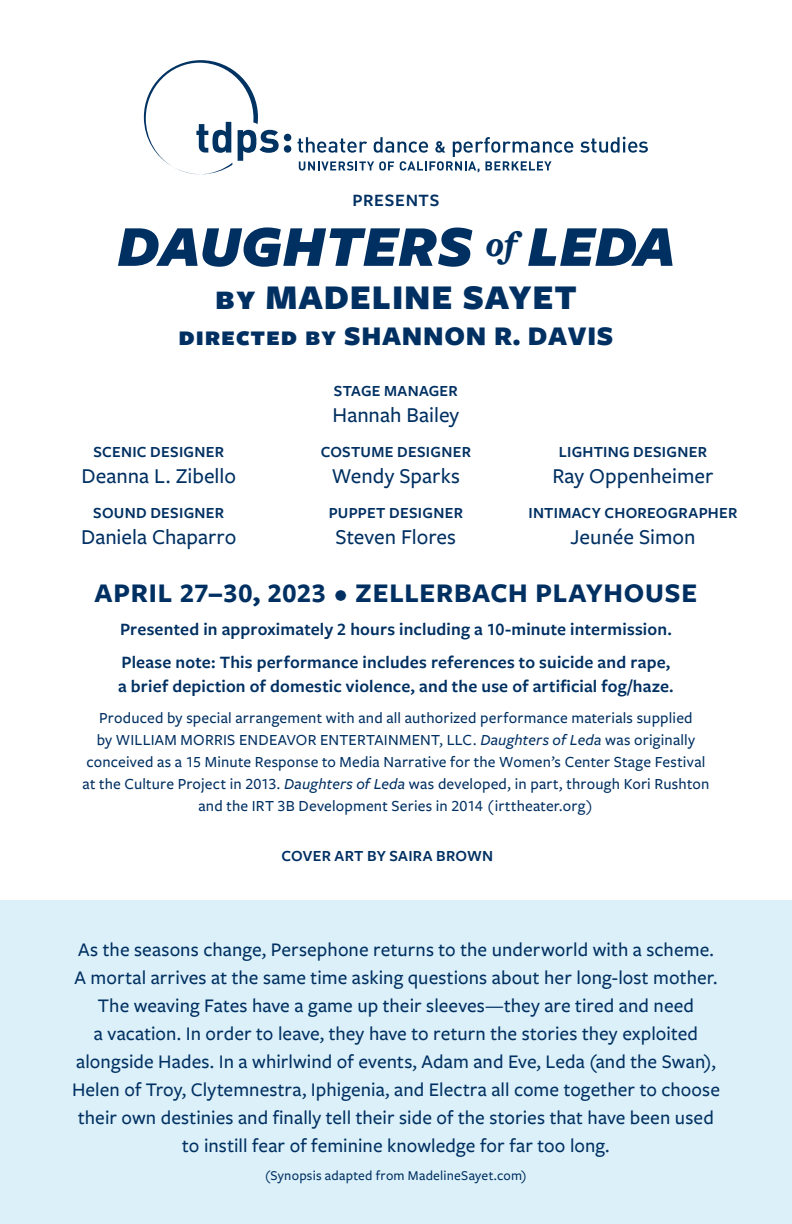
<style>
.page{position:relative;width:792px;height:1224px;background:#fff}
.page>*{position:absolute;margin:0;border:0;box-sizing:border-box;transform-origin:0 0}
.t1{font:italic 900 60px "Freight Sans Pro";color:#003062}
.t2{font:900 36px "Freight Sans Pro";letter-spacing:.025em;color:#003062}
.t3{font:italic 900 36px "Freight Text Pro";color:#003062}
.t4{font:700 28px "Freight Sans Pro";letter-spacing:.025em;color:#003062}
.t5{font:900 28px "Freight Sans Pro";letter-spacing:.025em;color:#003062}
.t6{font:500 22px "Freight Sans Pro";color:#003062}
.t7{font:500 20px/28px "Freight Sans Pro";letter-spacing:.005em;color:#003062;text-align:center}
.t8{font:600 18px/24px "Freight Sans Pro";letter-spacing:.01em;color:#003062}
.t9{font:600 18px "Freight Sans Pro";letter-spacing:.04em;color:#003062}
.t10{font:500 16px/22px "Freight Sans Pro";letter-spacing:.015em;color:#003062;text-align:center}
.t11{font:600 16px "Freight Sans Pro";letter-spacing:.02em;color:#003062}
.t12{font:500 14px "Freight Sans Pro";letter-spacing:.015em;color:#003062}
.s1{font-style:italic}
</style>
<div class="page">
<div style="left:0;top:901px;width:792px;height:323px;background:#dbf0f8"></div>
<svg style="left:580px;top:137px;width:68px;height:16px"></svg>
<svg style="left:144px;top:60px;width:147px;height:114px"></svg>
<svg style="left:298px;top:137px;width:275px;height:36px"></svg>
<p class="t9" style="left:352px;top:188px;width:89px">PRESENTS</p>
<p class="t1" style="left:117px;top:205px;width:559px">DAUGHTERS LEDA</p>
<p class="t2" style="left:215px;top:272px;width:363px">by MADELINE SAYET</p>
<p class="t5" style="left:179px;top:316px;width:436px">directed by SHANNON R. DAVIS</p>
<p class="t11" style="left:334px;top:380px;width:126px">STAGE MANAGER</p>
<p class="t6" style="left:332px;top:400px;width:128px">Hannah Bailey</p>
<p class="t11" style="left:93px;top:441px;width:132px">SCENIC DESIGNER</p>
<p class="t6" style="left:82px;top:461px;width:156px">Deanna L. Zibello</p>
<p class="t11" style="left:93px;top:502px;width:132px">SOUND DESIGNER</p>
<p class="t6" style="left:81px;top:522px;width:157px">Daniela Chaparro</p>
<p class="t3" style="left:486px;top:220px;width:32px">of</p>
<p class="t11" style="left:559px;top:441px;width:150px">LIGHTING DESIGNER</p>
<p class="t6" style="left:552px;top:461px;width:163px">Ray Oppenheimer</p>
<p class="t11" style="left:529px;top:502px;width:210px">INTIMACY CHOREOGRAPHER</p>
<p class="t6" style="left:570px;top:522px;width:127px">Jeunée Simon</p>
<p class="t4" style="left:95px;top:573px;width:604px">APRIL 27–30, 2023 • ZELLERBACH PLAYHOUSE</p>
<p class="t8" style="left:120px;top:616px;width:553px">Presented in approximately 2 hours including a 10-minute intermission.</p>
<p class="t8" style="left:118px;top:649px;width:557px">Please note: This performance includes references to suicide and rape, a brief depiction of domestic violence, and the use of artificial fog/haze.</p>
<p class="t10" style="left:83px;top:706px;width:628px">Produced by special arrangement with and all authorized performance materials supplied<br>by WILLIAM MORRIS ENDEAVOR ENTERTAINMENT, LLC. <span class="s1">Daughters of Leda</span> was originally conceived as a 15 Minute Response to Media Narrative for the Women’s Center Stage Festival at the Culture Project in 2013. <span class="s1">Daughters of Leda</span> was developed, in part, through Kori Rushton and the IRT 3B Development Series in 2014 (irttheater.org)</p>
<p class="t11" style="left:321px;top:441px;width:152px">COSTUME DESIGNER</p>
<p class="t6" style="left:332px;top:461px;width:130px">Wendy Sparks</p>
<p class="t11" style="left:329px;top:502px;width:136px">PUPPET DESIGNER</p>
<p class="t6" style="left:336px;top:522px;width:122px">Steven Flores</p>
<p class="t11" style="left:282px;top:844px;width:213px">COVER ART BY SAIRA BROWN</p>
<p class="t7" style="left:72px;top:935px;width:650px">As the seasons change, Persephone returns to the underworld with a scheme.<br>A mortal arrives at the same time asking questions about her long-lost mother.<br>The weaving Fates have a game up their sleeves—they are tired and need<br>a vacation. In order to leave, they have to return the stories they exploited alongside Hades. In a whirlwind of events, Adam and Eve, Leda (and the Swan), Helen of Troy, Clytemnestra, Iphigenia, and Electra all come together to choose their own destinies and finally tell their side of the stories that have been used to instill fear of feminine knowledge for far too long.</p>
<p class="t12" style="left:265px;top:1166px;width:263px">(Synopsis adapted from MadelineSayet.com)</p>
</div>
